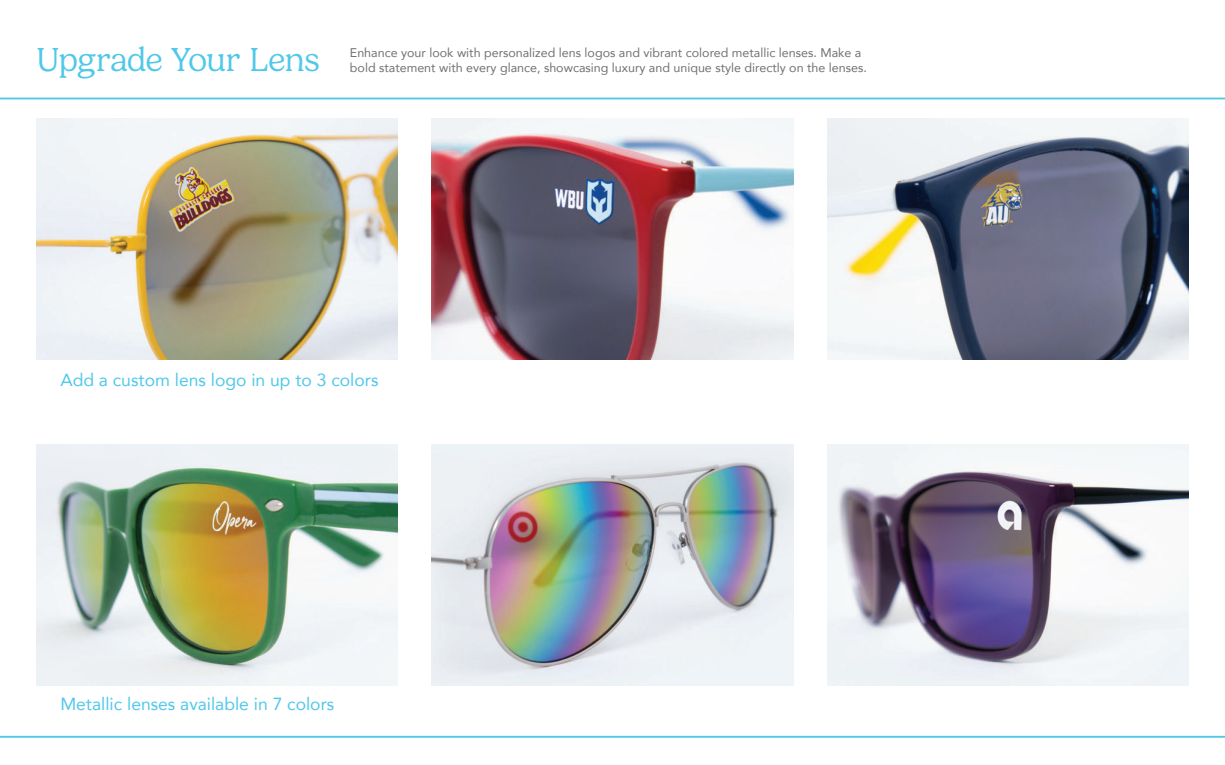
<style>
.page{position:relative;width:1225px;height:765px;background:#fff}
.page>*{position:absolute;margin:0;border:0;box-sizing:border-box;transform-origin:0 0}
.t1{font:300 33.75px "Gelica";letter-spacing:-.02em;color:#50c8e9}
.t2{font:17.5px "Avenir";color:#50c8e9}
.t3{font:12.5px/15px "Avenir";color:#707171}
</style>
<div class="page">
<img style="left:36px;top:118px;width:361px;height:241px">
<img style="left:432px;top:118px;width:361px;height:241px">
<img style="left:828px;top:118px;width:361px;height:241px">
<img style="left:36px;top:445px;width:361px;height:241px">
<img style="left:432px;top:445px;width:361px;height:241px">
<img style="left:828px;top:445px;width:361px;height:241px">
<hr style="left:0;top:98px;width:1225px;height:1px;background:#50c8e9">
<hr style="left:0;top:736px;width:1225px;height:2px;background:#50c8e9">
<h1 class="t1" style="left:36px;top:47px;width:285px">Upgrade Your Lens</h1>
<p class="t3" style="left:350px;top:46px;width:518px">Enhance your look with personalized lens logos and vibrant colored metallic lenses. Make a bold statement with every glance, showcasing luxury and unique style directly on the lenses.</p>
<h2 class="t2" style="left:60px;top:372px;width:320px">Add a custom lens logo in up to 3 colors</h2>
<h2 class="t2" style="left:60px;top:697px;width:275px">Metallic lenses available in 7 colors</h2>
</div>
